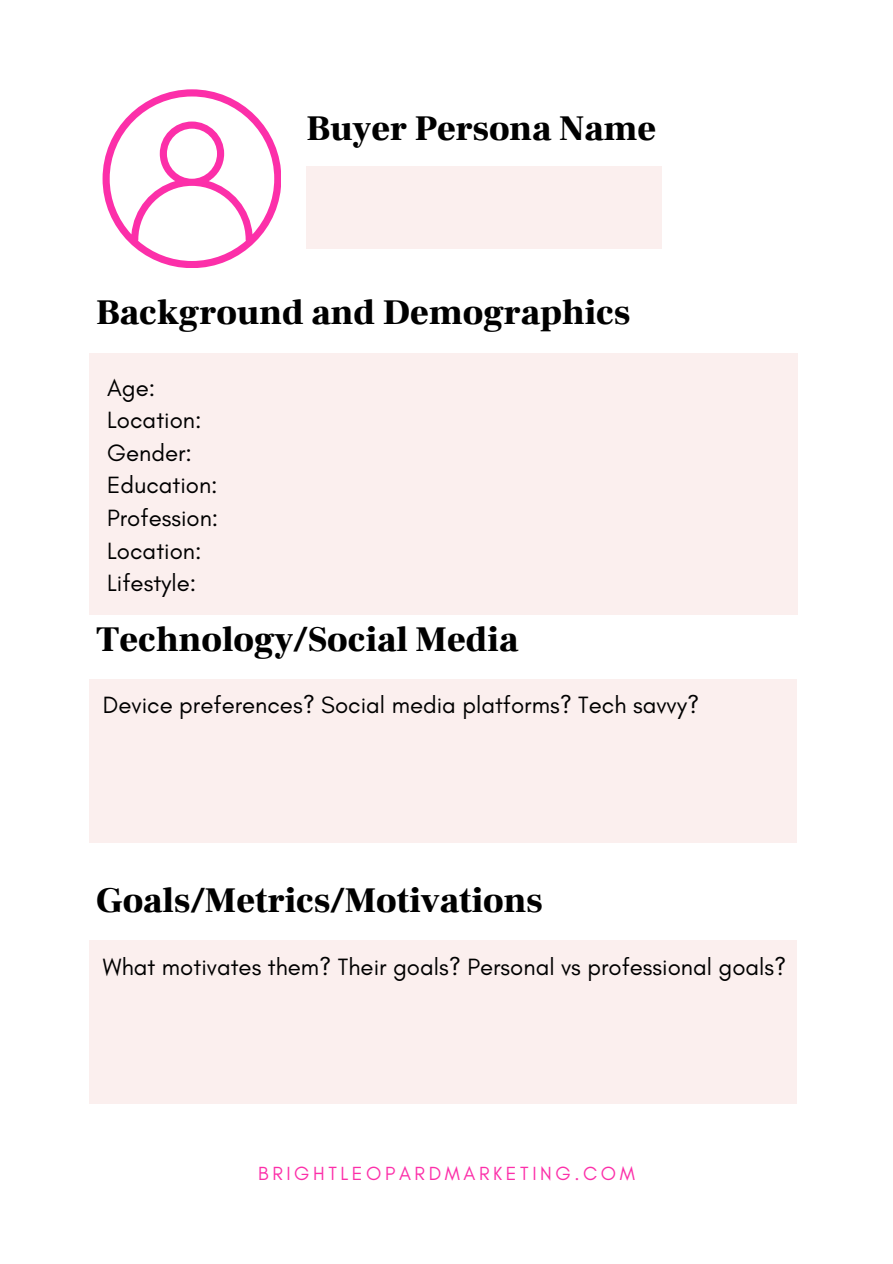
<style>
.page{position:relative;width:893px;height:1264px;background:#fff}
.page>*{position:absolute;margin:0;border:0;box-sizing:border-box;transform-origin:0 0}
.t1{font:900 36px "Frank Ruhl Libre";color:#000}
.t2{font:24px/32.5px "Glacial Indifference";color:#000}
.t3{font:19.35px "Glacial Indifference";letter-spacing:.185em;color:#fc2fa9}
</style>
<div class="page">
<svg style="left:102px;top:89px;width:179px;height:179px"></svg>
<div style="left:89px;top:353px;width:708px;height:163px;background:#fbefee"></div>
<div style="left:89px;top:451px;width:708px;height:163px;background:#fbefee"></div>
<div style="left:89px;top:679px;width:707px;height:163px;background:#fbefee"></div>
<div style="left:89px;top:940px;width:707px;height:163px;background:#fbefee"></div>
<div style="left:306px;top:167px;width:356px;height:82px;background:#fbefee"></div>
<h1 class="t1" style="left:306px;top:106px;width:351px">Buyer Persona Name</h1>
<h1 class="t1" style="left:96px;top:289px;width:535px">Background and Demographics</h1>
<p class="t2" style="left:107px;top:371px;width:113px">Age:<br>Location:<br>Gender:<br>Education:<br>Profession:<br>Location:<br>Lifestyle:</p>
<h1 class="t1" style="left:96px;top:616px;width:423px">Technology/Social Media</h1>
<p class="t2" style="left:103px;top:688px;width:597px">Device preferences? Social media platforms? Tech savvy?</p>
<h1 class="t1" style="left:96px;top:877px;width:448px">Goals/Metrics/Motivations</h1>
<p class="t2" style="left:103px;top:949px;width:685px">What motivates them? Their goals? Personal vs professional goals?</p>
<p class="t3" style="left:258px;top:1161px;width:378px">BRIGHTLEOPARDMARKETING.COM</p>
</div>
